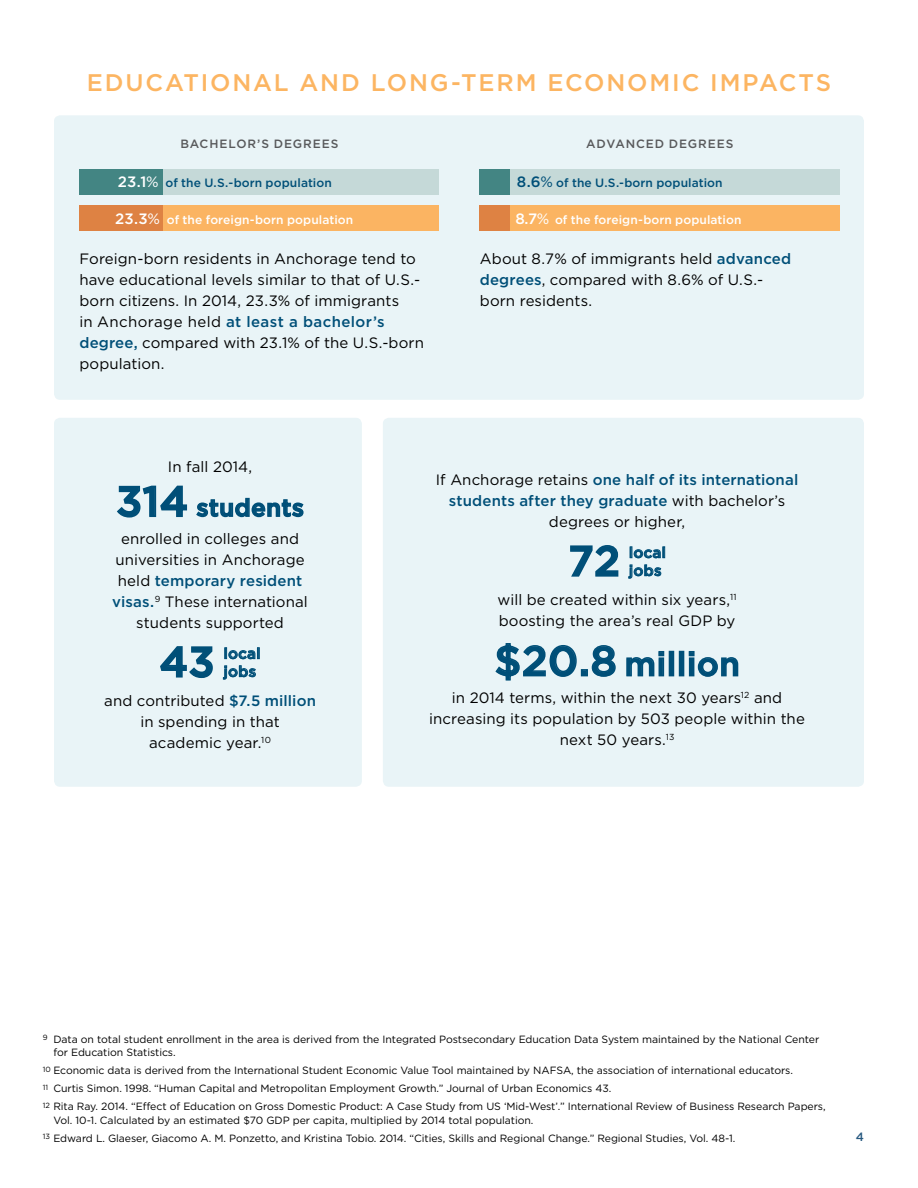
<style>
.page{position:relative;width:918px;height:1188px;background:#fff}
.page>*{position:absolute;margin:0;border:0;box-sizing:border-box;transform-origin:0 0}
.t1{font:500 42px "Gotham";color:#004f78}
.t2{font:500 33px "Gotham";letter-spacing:.02em;color:#004f78}
.t3{font:500 24px "Gotham";letter-spacing:.075em;color:#fcb562}
.t4{font:500 24px "Gotham";letter-spacing:.02em;color:#004f78}
.t5{font:15px/21px "Gotham";letter-spacing:.005em;color:#000}
.t6{font:500 15px/18px "Gotham";letter-spacing:.01em;color:#004f78}
.t7{font:500 12px "Gotham";letter-spacing:.005em;color:#fff}
.t8{font:500 12px "Gotham";letter-spacing:.005em;color:#004f78}
.t9{font:500 12px "Gotham";letter-spacing:.075em;color:#58595b}
.t10{font:500 12px "Gotham";color:#275980}
.t11{font:10.5px/18px "Gotham";letter-spacing:-.005em;color:#000}
.s1{font-size:15px;color:#fff}
.s2{font-weight:400;font-size:15px;color:#fff}
.s3{font-size:15px}
.s4{font-weight:400;font-size:15px}
.s5{font-weight:500;color:#004f78}
.s6{font-size:42px}
.s7{font-weight:400;color:#000}
</style>
<div class="page">
<div style="left:54px;top:115px;width:810px;height:285px;background:#e9f4f7;border-radius:6px"></div>
<div style="left:79px;top:169px;width:360px;height:26px;background:#c5d9d8"></div>
<div style="left:480px;top:170px;width:360px;height:25px;background:#c5d9d8"></div>
<div style="left:79px;top:205px;width:360px;height:26px;background:#fbb462"></div>
<div style="left:480px;top:205px;width:360px;height:26px;background:#fbb462"></div>
<div style="left:79px;top:169px;width:84px;height:26px;background:#438583"></div>
<div style="left:479px;top:169px;width:31px;height:26px;background:#438583"></div>
<div style="left:79px;top:205px;width:84px;height:26px;background:#de8243"></div>
<div style="left:479px;top:205px;width:31px;height:26px;background:#de8243"></div>
<div style="left:383px;top:418px;width:481px;height:369px;background:#e9f4f7;border-radius:6px"></div>
<div style="left:54px;top:418px;width:308px;height:369px;background:#e9f4f7;border-radius:6px"></div>
<svg style="left:117px;top:485px;width:71px;height:33px"></svg>
<svg style="left:196px;top:497px;width:108px;height:21px"></svg>
<svg style="left:160px;top:646px;width:53px;height:32px"></svg>
<svg style="left:223px;top:647px;width:37px;height:33px"></svg>
<svg style="left:570px;top:545px;width:49px;height:32px"></svg>
<svg style="left:628px;top:546px;width:37px;height:33px"></svg>
<svg style="left:495px;top:643px;width:82px;height:38px"></svg>
<div style="left:581px;top:669px;width:7px;height:7px;border:2px solid #004f78"></div>
<svg style="left:591px;top:645px;width:25px;height:32px"></svg>
<svg style="left:626px;top:651px;width:38px;height:26px"></svg>
<div style="left:659px;top:657px;width:5px;height:19px;border:2px solid #004f78"></div>
<div style="left:669px;top:651px;width:5px;height:25px;border:2px solid #004f78"></div>
<div style="left:679px;top:651px;width:5px;height:25px;border:2px solid #004f78"></div>
<svg style="left:689px;top:651px;width:50px;height:26px"></svg>
<h3 class="t3" style="left:87px;top:69px;width:746px">EDUCATIONAL AND LONG-TERM ECONOMIC IMPACTS</h3>
<p class="t9" style="left:180px;top:137px;width:160px">BACHELOR’S DEGREES</p>
<p class="t9" style="left:586px;top:137px;width:149px">ADVANCED DEGREES</p>
<p class="t8" style="left:118px;top:177px;width:215px"><span class="s1">23.1</span><span class="s2">%</span> of the U.S.-born population</p>
<p class="t8" style="left:517px;top:176px;width:207px"><span class="s3">8.6</span><span class="s4">%</span> of the U.S.-born population</p>
<p class="t7" style="left:115px;top:213px;width:240px"><span class="s3">23.3</span><span class="s4">%</span> of the foreign-born population</p>
<p class="t7" style="left:516px;top:213px;width:227px"><span class="s3">8.7</span><span class="s4">%</span> of the foreign-born population</p>
<h3 class="t5" style="left:79px;top:248px;width:346px">Foreign-born residents in Anchorage tend to have educational levels similar to that of U.S.- born citizens. In 2014, 23.3% of immigrants<br>in Anchorage held <span class="s5">at least a bachelor’s degree,</span> compared with 23.1% of the U.S.-born population.</h3>
<h3 class="t5" style="left:480px;top:248px;width:313px">About 8.7% of immigrants held <span class="s5">advanced degrees</span>, compared with 8.6% of U.S.- born residents.</h3>
<h3 class="t5" style="left:168px;top:456px;width:86px">In fall 2014,</h3>
<h3 class="t4" style="left:116px;top:494px;width:189px"><span class="s6">314</span> students</h3>
<h3 class="t5" style="left:112px;top:528px;width:197px;text-align:center">enrolled in colleges and universities in Anchorage held <span class="s5">temporary resident visas.</span><sup>9</sup> These international students supported</h3>
<h1 class="t1" style="left:160px;top:638px;width:57px">43</h1>
<h3 class="t6" style="left:224px;top:644px;width:39px">local jobs</h3>
<h3 class="t5" style="left:104px;top:690px;width:213px;text-align:center">and contributed <span class="s5">$7.5 million </span>in spending in that academic year.<sup>10</sup></h3>
<h3 class="t6" style="left:436px;top:469px;width:364px;line-height:21px;text-align:center"><span class="s7">If Anchorage retains</span> one half of its international students after they graduate <span class="s7">with bachelor’s degrees or higher,</span></h3>
<h1 class="t1" style="left:568px;top:537px;width:53px">72</h1>
<h3 class="t6" style="left:629px;top:543px;width:39px">local jobs</h3>
<h3 class="t5" style="left:498px;top:589px;width:240px">will be created within six years,<sup>11 </sup>boosting the area’s real GDP by</h3>
<h2 class="t2" style="left:494px;top:646px;width:247px"><span class="s6">$20.8</span> million</h2>
<h3 class="t5" style="left:429px;top:687px;width:377px;text-align:center">in 2014 terms, within the next 30 years<sup>12</sup> and increasing its population by 503 people within the next 50 years.<sup>13</sup></h3>
<p class="t11" style="left:53px;top:1032px;width:767px;line-height:13.5px;text-indent:-10px"><sup>9</sup> Data on total student enrollment in the area is derived from the Integrated Postsecondary Education Data System maintained by the National Center for Education Statistics.</p>
<p class="t11" style="left:43px;top:1061px;width:784px"><sup>10</sup> Economic data is derived from the International Student Economic Value Tool maintained by NAFSA, the association of international educators.<br><sup>11</sup> Curtis Simon. 1998. “Human Capital and Metropolitan Employment Growth.” Journal of Urban Economics 43.<br><sup>12</sup> Rita Ray. 2014. “Effect of Education on Gross Domestic Product: A Case Study from US ‘Mid-West’.” International Review of Business Research Papers,</p>
<p class="t11" style="left:43px;top:1111px;width:694px;text-indent:11px">Vol. 10-1. Calculated by an estimated $70 GDP per capita, multiplied by 2014 total population.<br><sup>13</sup> Edward L. Glaeser, Giacomo A. M. Ponzetto, and Kristina Tobio. 2014. “Cities, Skills and Regional Change.” Regional Studies, Vol. 48-1.</p>
<p class="t10" style="left:856px;top:1130px;width:10px">4</p>
</div>
